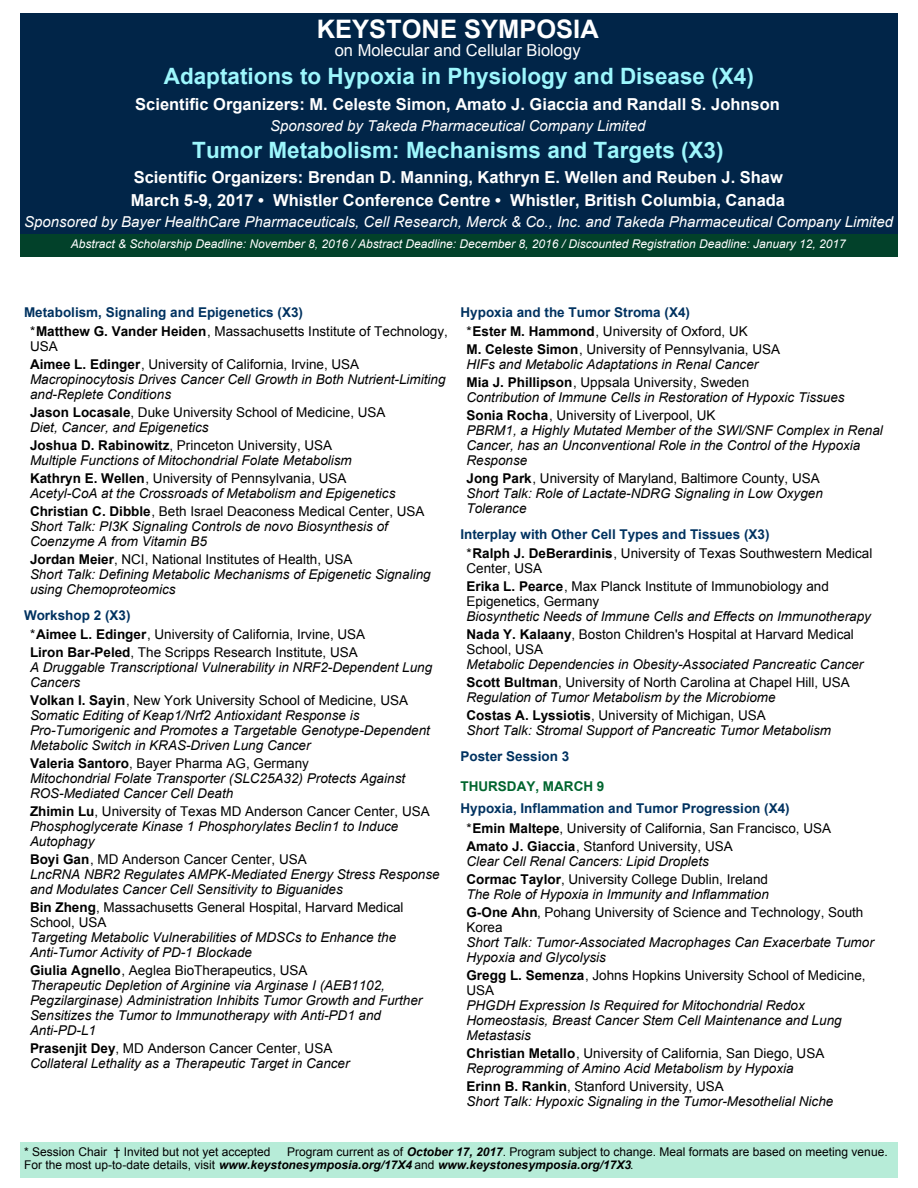
<style>
.page{position:relative;width:918px;height:1188px;background:#fff}
.page>*{position:absolute;margin:0;border:0;box-sizing:border-box;transform-origin:0 0}
.t1{font:700 25.5px "Arial";color:#fff}
.t2{font:700 22.5px "Arial";color:#9df7fd}
.t3{font:700 16.5px/22.5px "Arial";color:#fff}
.t4{font:16.5px "Arial";color:#fff}
.t5{font:italic 15px "Arial";color:#fff}
.t6{font:italic 13.5px/15px "Arial";color:#000}
.t7{font:13.5px/15px "Arial";color:#000}
.t8{font:700 13.5px/19.5px "Arial";color:#003260}
.t9{font:700 13.5px "Arial";color:#00652e}
.t10{font:12px/13.5px "Arial";color:#000}
.t11{font:italic 12px "Arial";color:#fff}
.s1{font-weight:400;color:#000}
.s2{color:#000}
.s3{font-weight:700}
.s4{font-style:italic}
.s5{font-weight:700;font-style:normal}
.s6{font-style:normal}
.s7{font-weight:700;color:#003260}
.s8{font-weight:700;font-style:italic}
</style>
<div class="page">
<div style="left:20px;top:1142px;width:877px;height:36px;background:#b7ecd8"></div>
<div style="left:20px;top:14px;width:877px;height:220px;background:#012548"></div>
<div style="left:20px;top:234px;width:877px;height:22px;background:#02412a"></div>
<h1 class="t1" style="left:317px;top:19px;width:283px">KEYSTONE SYMPOSIA</h1>
<p class="t4" style="left:335px;top:43px;width:247px">on Molecular and Cellular Biology</p>
<h2 class="t2" style="left:164px;top:68px;width:592px">Adaptations to Hypoxia in Physiology and Disease (X4)</h2>
<p class="t3" style="left:135px;top:94px;width:646px">Scientific Organizers: M. Celeste Simon, Amato J. Giaccia and Randall S. Johnson</p>
<p class="t5" style="left:270px;top:120px;width:377px">Sponsored by Takeda Pharmaceutical Company Limited</p>
<h2 class="t2" style="left:192px;top:141px;width:533px">Tumor Metabolism: Mechanisms and Targets (X3)</h2>
<p class="t3" style="left:131px;top:167px;width:656px">Scientific Organizers: Brendan D. Manning, Kathryn E. Wellen and Reuben J. Shaw<br>March 5-9, 2017 • Whistler Conference Centre • Whistler, British Columbia, Canada</p>
<p class="t5" style="left:24px;top:216px;width:870px">Sponsored by Bayer HealthCare Pharmaceuticals, Cell Research, Merck &amp; Co., Inc. and Takeda Pharmaceutical Company Limited</p>
<p class="t11" style="left:71px;top:239px;width:777px">Abstract &amp; Scholarship Deadline: November 8, 2016 / Abstract Deadline: December 8, 2016 / Discounted Registration Deadline: January 12, 2017</p>
<p class="t8" style="left:30px;top:303px;width:419px;text-indent:-6px">Metabolism, Signaling and Epigenetics (X3)<br><span class="s1">*</span><span class="s2">Matthew G. Vander Heiden</span><span class="s1">, Massachusetts Institute of Technology,</span></p>
<p class="t7" style="left:30px;top:339px;width:331px;line-height:18px">USA<br><span class="s3">Aimee L. Edinger</span>, University of California, Irvine, USA</p>
<p class="t6" style="left:30px;top:373px;width:417px">Macropinocytosis Drives Cancer Cell Growth in Both Nutrient-Limiting and-Replete Conditions</p>
<p class="t7" style="left:30px;top:406px;width:357px"><span class="s3">Jason Locasale</span>, Duke University School of Medicine, USA<br><span class="s4">Diet, Cancer, and Epigenetics</span></p>
<p class="t6" style="left:30px;top:439px;width:323px"><span class="s5">Joshua D. Rabinowitz</span><span class="s6">, Princeton University, USA<br></span>Multiple Functions of Mitochondrial Folate Metabolism</p>
<p class="t6" style="left:30px;top:472px;width:367px"><span class="s5">Kathryn E. Wellen</span><span class="s6">, University of Pennsylvania, USA<br></span>Acetyl-CoA at the Crossroads of Metabolism and Epigenetics</p>
<p class="t6" style="left:30px;top:505px;width:396px"><span class="s5">Christian C. Dibble</span><span class="s6">, Beth Israel Deaconess Medical Center, USA<br></span>Short Talk: PI3K Signaling Controls de novo Biosynthesis of<br>Coenzyme A from Vitamin B5</p>
<p class="t6" style="left:30px;top:553px;width:402px"><span class="s5">Jordan Meier</span><span class="s6">, NCI, National Institutes of Health, USA<br></span>Short Talk: Defining Metabolic Mechanisms of Epigenetic Signaling using Chemoproteomics</p>
<p class="t7" style="left:30px;top:606px;width:337px;line-height:19.5px;text-indent:-6px"><span class="s7">Workshop 2 (X3)<br></span>*<span class="s3">Aimee L. Edinger</span>, University of California, Irvine, USA</p>
<p class="t6" style="left:30px;top:646px;width:404px"><span class="s5">Liron Bar-Peled</span><span class="s6">, The Scripps Research Institute, USA<br></span>A Druggable Transcriptional Vulnerability in NRF2-Dependent Lung<br>Cancers</p>
<p class="t6" style="left:30px;top:694px;width:401px"><span class="s5">Volkan I. Sayin</span><span class="s6">, New York University School of Medicine, USA </span>Somatic Editing of Keap1/Nrf2 Antioxidant Response is Pro-Tumorigenic and Promotes a Targetable Genotype-Dependent Metabolic Switch in KRAS-Driven Lung Cancer</p>
<p class="t6" style="left:30px;top:757px;width:377px"><span class="s5">Valeria Santoro</span><span class="s6">, Bayer Pharma AG, Germany<br></span>Mitochondrial Folate Transporter (SLC25A32) Protects Against<br>ROS-Mediated Cancer Cell Death</p>
<p class="t6" style="left:30px;top:805px;width:401px"><span class="s5">Zhimin Lu</span><span class="s6">, University of Texas MD Anderson Cancer Center, USA<br></span>Phosphoglycerate Kinase 1 Phosphorylates Beclin1 to Induce<br>Autophagy</p>
<p class="t6" style="left:30px;top:853px;width:411px"><span class="s5">Boyi Gan</span><span class="s6">, MD Anderson Cancer Center, USA<br></span>LncRNA NBR2 Regulates AMPK-Mediated Energy Stress Response and Modulates Cancer Cell Sensitivity to Biguanides</p>
<p class="t7" style="left:30px;top:901px;width:375px"><span class="s3">Bin Zheng</span>, Massachusetts General Hospital, Harvard Medical<br>School, USA</p>
<p class="t6" style="left:30px;top:931px;width:368px">Targeting Metabolic Vulnerabilities of MDSCs to Enhance the<br>Anti-Tumor Activity of PD-1 Blockade</p>
<p class="t6" style="left:30px;top:964px;width:394px"><span class="s5">Giulia Agnello</span><span class="s6">, Aeglea BioTherapeutics, USA<br></span>Therapeutic Depletion of Arginine via Arginase I (AEB1102, Pegzilarginase) Administration Inhibits Tumor Growth and Further Sensitizes the Tumor to Immunotherapy with Anti-PD1 and Anti-PD-L1</p>
<p class="t6" style="left:30px;top:1042px;width:321px"><span class="s5">Prasenjit Dey</span><span class="s6">, MD Anderson Cancer Center, USA<br></span>Collateral Lethality as a Therapeutic Target in Cancer</p>
<p class="t8" style="left:466px;top:303px;width:283px;text-indent:-6px">Hypoxia and the Tumor Stroma (X4)<br><span class="s1">*</span><span class="s2">Ester M. Hammond</span><span class="s1">, University of Oxford, UK</span></p>
<p class="t6" style="left:466px;top:343px;width:315px"><span class="s5">M. Celeste Simon</span><span class="s6">, University of Pennsylvania, USA<br></span>HIFs and Metabolic Adaptations in Renal Cancer</p>
<p class="t6" style="left:466px;top:376px;width:380px"><span class="s5">Mia J. Phillipson</span><span class="s6">, Uppsala University, Sweden<br></span>Contribution of Immune Cells in Restoration of Hypoxic Tissues</p>
<p class="t6" style="left:466px;top:409px;width:418px"><span class="s5">Sonia Rocha</span><span class="s6">, University of Liverpool, UK<br></span>PBRM1, a Highly Mutated Member of the SWI/SNF Complex in Renal Cancer, has an Unconventional Role in the Control of the Hypoxia Response</p>
<p class="t6" style="left:466px;top:472px;width:358px"><span class="s5">Jong Park</span><span class="s6">, University of Maryland, Baltimore County, USA<br></span>Short Talk: Role of Lactate-NDRG Signaling in Low Oxygen<br>Tolerance</p>
<p class="t8" style="left:466px;top:525px;width:407px;text-indent:-6px">Interplay with Other Cell Types and Tissues (X3)<br><span class="s1">*</span><span class="s2">Ralph J. DeBerardinis</span><span class="s1">, University of Texas Southwestern Medical</span></p>
<p class="t7" style="left:466px;top:561px;width:364px;line-height:18px">Center, USA<br><span class="s3">Erika L. Pearce</span>, Max Planck Institute of Immunobiology and</p>
<p class="t7" style="left:466px;top:595px;width:134px">Epigenetics, Germany</p>
<p class="t6" style="left:466px;top:608px;width:406px;line-height:18px">Biosynthetic Needs of Immune Cells and Effects on Immunotherapy<br><span class="s5">Nada Y. Kalaany</span><span class="s6">, Boston Children's Hospital at Harvard Medical</span></p>
<p class="t7" style="left:466px;top:643px;width:78px">School, USA</p>
<p class="t6" style="left:466px;top:656px;width:398px;line-height:18px">Metabolic Dependencies in Obesity-Associated Pancreatic Cancer<br><span class="s5">Scott Bultman</span><span class="s6">, University of North Carolina at Chapel Hill, USA</span></p>
<p class="t6" style="left:466px;top:689px;width:311px;line-height:18px">Regulation of Tumor Metabolism by the Microbiome<br><span class="s5">Costas A. Lyssiotis</span><span class="s6">, University of Michigan, USA</span></p>
<p class="t6" style="left:466px;top:724px;width:366px">Short Talk: Stromal Support of Pancreatic Tumor Metabolism</p>
<p class="t8" style="left:460px;top:747px;width:110px">Poster Session 3</p>
<p class="t9" style="left:460px;top:781px;width:146px">THURSDAY, MARCH 9</p>
<p class="t8" style="left:466px;top:800px;width:366px;text-indent:-6px">Hypoxia, Inflammation and Tumor Progression (X4) <span class="s1">*</span><span class="s2">Emin Maltepe</span><span class="s1">, University of California, San Francisco, USA</span></p>
<p class="t6" style="left:466px;top:839px;width:268px"><span class="s5">Amato J. Giaccia</span><span class="s6">, Stanford University, USA<br></span>Clear Cell Renal Cancers: Lipid Droplets</p>
<p class="t6" style="left:466px;top:872px;width:304px"><span class="s5">Cormac Taylor</span><span class="s6">, University College Dublin, Ireland<br></span>The Role of Hypoxia in Immunity and Inflammation</p>
<p class="t7" style="left:466px;top:906px;width:398px"><span class="s3">G-One Ahn</span>, Pohang University of Science and Technology, South<br>Korea</p>
<p class="t6" style="left:466px;top:935px;width:409px">Short Talk: Tumor-Associated Macrophages Can Exacerbate Tumor<br>Hypoxia and Glycolysis</p>
<p class="t7" style="left:466px;top:969px;width:401px"><span class="s3">Gregg L. Semenza</span>, Johns Hopkins University School of Medicine,<br>USA</p>
<p class="t6" style="left:466px;top:998px;width:377px">PHGDH Expression Is Required for Mitochondrial Redox<br>Homeostasis, Breast Cancer Stem Cell Maintenance and Lung<br>Metastasis</p>
<p class="t6" style="left:466px;top:1046px;width:359px"><span class="s5">Christian Metallo</span><span class="s6">, University of California, San Diego, USA<br></span>Reprogramming of Amino Acid Metabolism by Hypoxia</p>
<p class="t6" style="left:466px;top:1079px;width:368px"><span class="s5">Erinn B. Rankin</span><span class="s6">, Stanford University, USA<br></span>Short Talk: Hypoxic Signaling in the Tumor-Mesothelial Niche</p>
<p class="t10" style="left:24px;top:1146px;width:248px">* Session Chair † Invited but not yet accepted</p>
<p class="t10" style="left:24px;top:1146px;width:865px;text-indent:263px">Program current as of <span class="s8">October 17, 2017</span>. Program subject to change. Meal formats are based on meeting venue.<br>For the most up-to-date details, visit <span class="s8">www.keystonesymposia.org/17X4</span> and <span class="s8">www.keystonesymposia.org/17X3</span>.</p>
</div>
